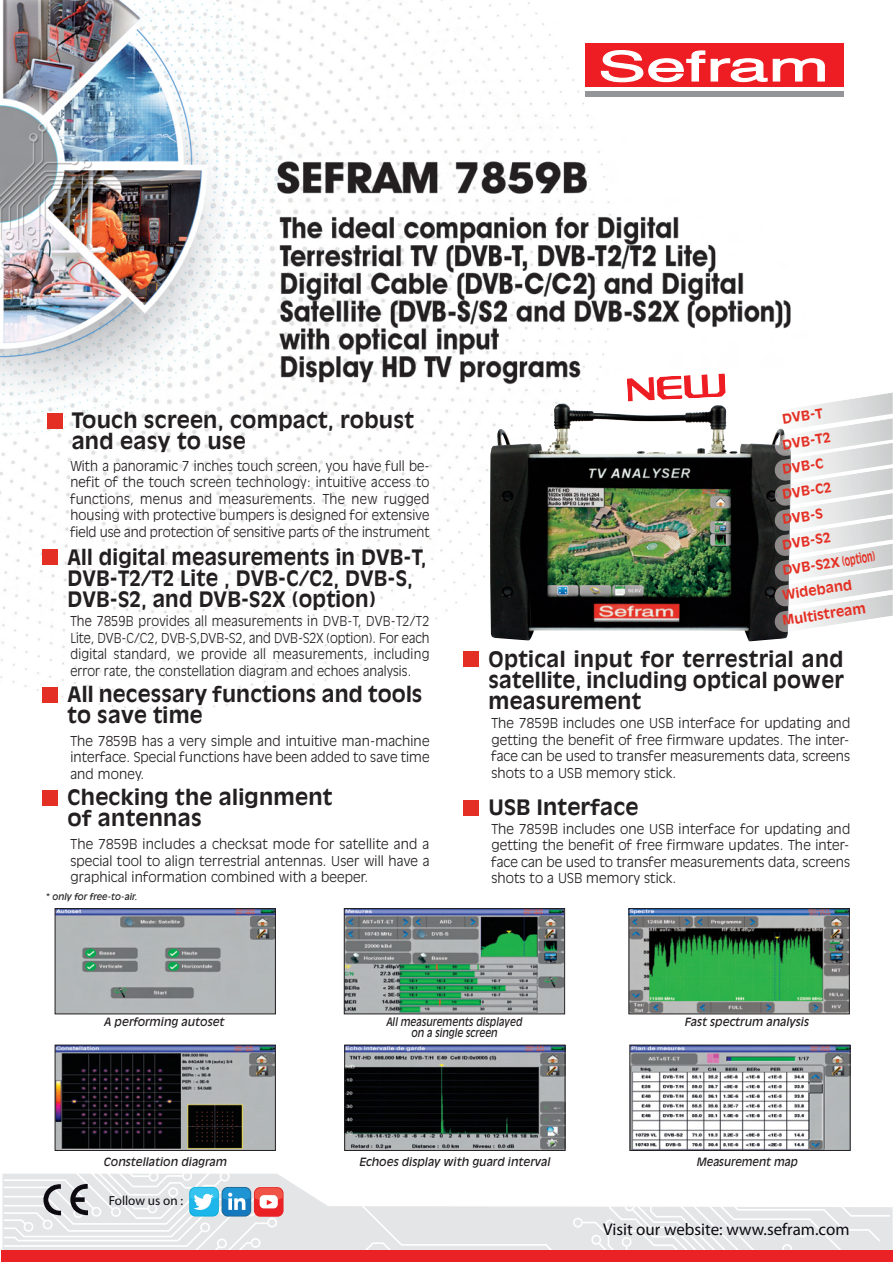
<style>
.page{position:relative;width:893px;height:1263px;background:#fff}
.page>*{position:absolute;margin:0;border:0;box-sizing:border-box;transform-origin:0 0}
.t1{font:700 21px/21px "Antique Olive";letter-spacing:.01em;color:#231f20}
.t2{font:16.95px "Myriad Pro";color:#0e0b10}
.t3{font:300 13.5px/16.5px "Antique Olive";letter-spacing:.005em;color:#231f20;text-align:justify}
.t4{font:300 13.5px/16.5px "Antique Olive";letter-spacing:.005em;color:#231f20;text-align:justify;scale:.94 1}
.t5{font:700 13.2px/25px "Antique Olive";color:#e43024}
.t6{font:13.2px "Myriad Pro";color:#0e0b10}
.t7{font:italic 11.25px "Antique Olive";color:#231f20}
.t8{font:italic 11.25px/11.4px "Antique Olive";color:#231f20;text-align:center;scale:.87 1}
.t9{font:italic 11.25px "Antique Olive";color:#231f20;scale:.95 1}
.t10{font:italic 9px "Antique Olive";color:#231f20}
</style>
<div class="page">
<img style="left:0;top:0;width:893px;height:1151px">
<svg style="left:4px;top:1174px;width:886px;height:88px"></svg>
<div style="left:585px;top:44px;width:259px;height:53px;background:linear-gradient(to right,#fff,#fff)"></div>
<div style="left:585px;top:92px;width:259px;height:5px;background:#939598"></div>
<div style="left:585px;top:44px;width:259px;height:43px;background:#ee1d23"></div>
<svg style="left:600px;top:50px;width:225px;height:33px"></svg>
<div style="left:47px;top:413px;width:16px;height:16px;background:#e43024"></div>
<div style="left:43px;top:549px;width:15px;height:16px;background:#e43024"></div>
<div style="left:43px;top:687px;width:15px;height:16px;background:#e43024"></div>
<div style="left:43px;top:790px;width:15px;height:16px;background:#e43024"></div>
<div style="left:463px;top:799px;width:16px;height:16px;background:#e43024"></div>
<div style="left:463px;top:651px;width:16px;height:16px;background:#e43024"></div>
<img style="left:57px;top:910px;width:217px;height:102px">
<div style="left:55px;top:908px;width:221px;height:106px;border:1px solid #231f20"></div>
<img style="left:346px;top:910px;width:217px;height:102px">
<div style="left:344px;top:908px;width:221px;height:106px;border:1px solid #231f20"></div>
<img style="left:57px;top:1047px;width:217px;height:102px">
<div style="left:55px;top:1045px;width:221px;height:106px;border:1px solid #231f20"></div>
<img style="left:346px;top:1047px;width:217px;height:102px">
<div style="left:344px;top:1045px;width:221px;height:106px;border:1px solid #231f20"></div>
<img style="left:631px;top:910px;width:217px;height:102px">
<div style="left:629px;top:908px;width:221px;height:106px;border:1px solid #231f20"></div>
<img style="left:631px;top:1047px;width:217px;height:102px">
<div style="left:629px;top:1045px;width:221px;height:106px;border:1px solid #231f20"></div>
<img style="left:490px;top:403px;width:230px;height:123px">
<img style="left:775px;top:435px;width:16px;height:21px">
<img style="left:774px;top:392px;width:118px;height:38px">
<img style="left:790px;top:505px;width:102px;height:13px">
<img style="left:775px;top:510px;width:12px;height:21px">
<img style="left:789px;top:518px;width:103px;height:26px">
<img style="left:775px;top:535px;width:12px;height:21px">
<img style="left:789px;top:544px;width:103px;height:25px">
<img style="left:775px;top:560px;width:12px;height:21px">
<img style="left:790px;top:443px;width:102px;height:25px">
<img style="left:775px;top:460px;width:12px;height:21px">
<img style="left:790px;top:468px;width:102px;height:37px">
<img style="left:775px;top:485px;width:12px;height:21px">
<img style="left:788px;top:569px;width:104px;height:25px">
<img style="left:775px;top:585px;width:12px;height:21px">
<img style="left:788px;top:594px;width:104px;height:38px">
<img style="left:775px;top:611px;width:12px;height:21px">
<svg style="left:627px;top:373px;width:99px;height:29px"></svg>
<h1 class="t1" style="left:72px;top:411px;width:344px">Touch screen, compact, robust and easy to use</h1>
<p class="t3" style="left:70px;top:458px;width:361px">With a panoramic 7 inches touch screen, you have full be&shy;nefit of the touch screen technology: intuitive access to functions, menus and measurements. The new rugged housing with protective bumpers is designed for extensive field use and protection of sensitive parts of the instrument</p>
<h1 class="t1" style="left:67px;top:547px;width:361px">All digital measurements in DVB-T,<br>DVB-T2/T2 Lite , DVB-C/C2, DVB-S,<br>DVB-S2, and DVB-S2X (option)</h1>
<p class="t4" style="left:70px;top:613px;width:383px">The 7859B provides all measurements in DVB-T, DVB-T2/T2<br>Lite, DVB-C/C2, DVB-S,DVB-S2, and DVB-S2X (option). For each digital standard, we provide all measurements, including error rate, the constellation diagram and echoes analysis.</p>
<h1 class="t1" style="left:68px;top:685px;width:356px">All necessary functions and tools to save time</h1>
<p class="t3" style="left:70px;top:733px;width:361px">The 7859B has a very simple and intuitive man-machine interface. Special functions have been added to save time and money.</p>
<h1 class="t1" style="left:68px;top:788px;width:266px">Checking the alignment of antennas</h1>
<p class="t3" style="left:70px;top:837px;width:361px">The 7859B includes a checksat mode for satellite and a special tool to align terrestrial antennas. User will have a graphical information combined with a beeper.</p>
<p class="t10" style="left:46px;top:893px;width:93px">* only for free-to-air.</p>
<p class="t5" style="left:781px;top:407px;width:42px;rotate:-9deg">DVB-T</p>
<p class="t5" style="left:781px;top:433px;width:50px;rotate:-9deg">DVB-T2</p>
<p class="t5" style="left:777px;top:459px;width:51px;rotate:-9deg">DVB-C<br>DVB-C2</p>
<p class="t5" style="left:773px;top:509px;width:95px;text-indent:8px;rotate:-9deg">DVB-S<br>DVB-S2<br>DVB-S2X (option)</p>
<p class="t5" style="left:777px;top:584px;width:86px;text-align:center;rotate:-9deg">Wideband<br>Multistream</p>
<h1 class="t1" style="left:488px;top:650px;width:357px;text-align:justify">Optical input for terrestrial and satellite, including optical power measurement</h1>
<p class="t3" style="left:491px;top:716px;width:360px">The 7859B includes one USB interface for updating and getting the benefit of free firmware updates. The inter&shy;face can be used to transfer measurements data, screens shots to a USB memory stick.</p>
<h1 class="t1" style="left:488px;top:798px;width:152px">USB Interface</h1>
<p class="t3" style="left:491px;top:821px;width:360px">The 7859B includes one USB interface for updating and getting the benefit of free firmware updates. The inter&shy;face can be used to transfer measurements data, screens shots to a USB memory stick.</p>
<p class="t7" style="left:104px;top:1017px;width:121px">A performing autoset</p>
<p class="t8" style="left:386px;top:1017px;width:158px">All measurements displayed on a single screen</p>
<p class="t7" style="left:684px;top:1017px;width:126px">Fast spectrum analysis</p>
<p class="t7" style="left:104px;top:1157px;width:125px">Constellation diagram</p>
<p class="t7" style="left:359px;top:1157px;width:193px">Echoes display with guard interval</p>
<p class="t9" style="left:696px;top:1157px;width:108px">Measurement map</p>
<p class="t6" style="left:109px;top:1195px;width:76px">Follow us on :</p>
<p class="t2" style="left:603px;top:1223px;width:248px">Visit our website: www.sefram.com</p>
</div>
